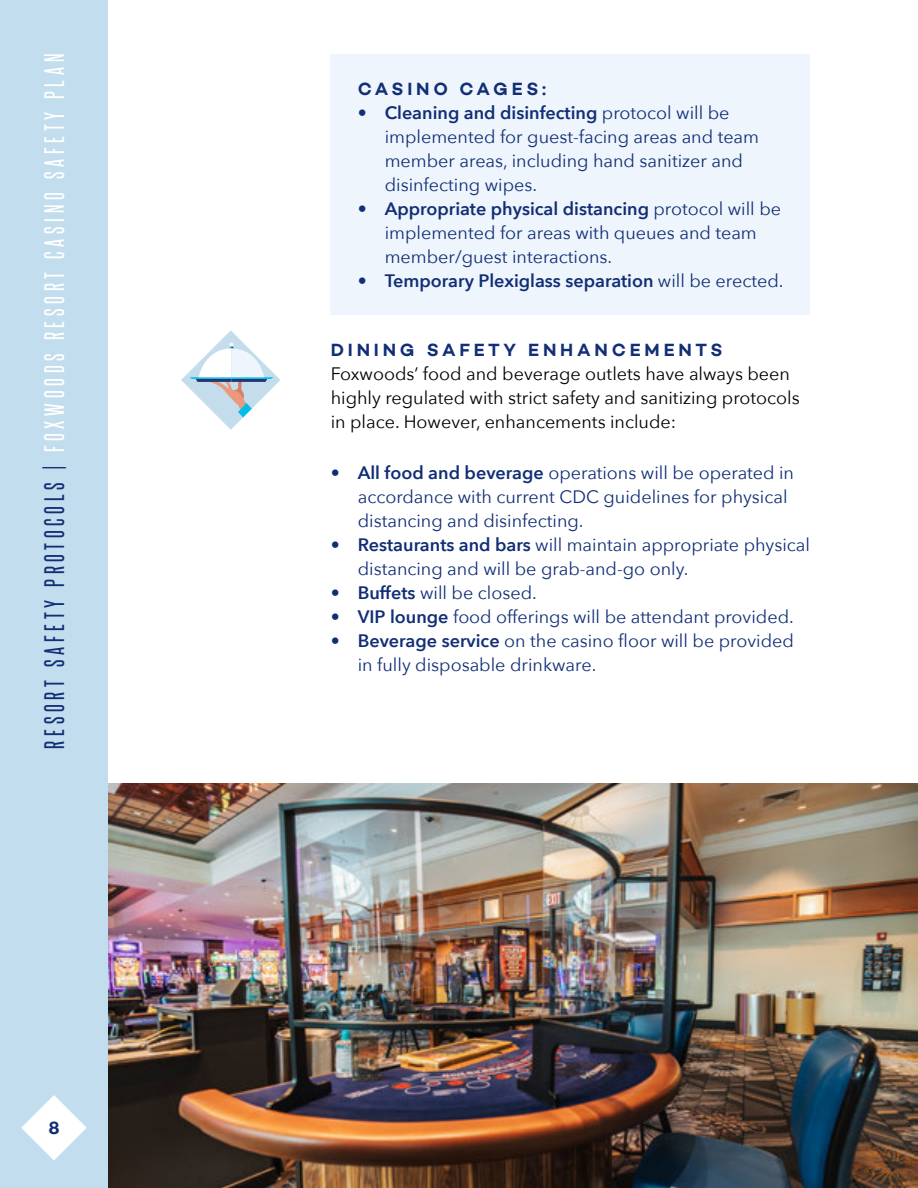
<style>
.page{position:relative;width:918px;height:1188px;background:#fff}
.page>*{position:absolute;margin:0;border:0;box-sizing:border-box;transform-origin:0 0}
.t1{font:24px "Steelfish Rg";letter-spacing:.2em;color:#fff}
.t2{font:18px/24px "Avenir Next";color:#112e76}
.t3{font:18px/24px "Avenir Next";color:#000}
.t4{font:600 18px "Avenir Next";color:#112e76}
.t5{font:600 18px "Campton";letter-spacing:.21em;color:#112e76}
.s1{color:#112e76}
.s2{font-weight:600}
.s3{font-weight:400}
</style>
<div class="page">
<div style="left:331px;top:54px;width:479px;height:260px;background:#eef5fc"></div>
<img style="left:108px;top:783px;width:810px;height:405px">
<svg style="left:181px;top:330px;width:99px;height:100px"></svg>
<div style="left:0;top:0;width:108px;height:1188px;background:#c2dded"></div>
<svg style="left:21px;top:1095px;width:66px;height:65px"></svg>
<h1 class="t1" style="left:40px;top:749px;width:696px;rotate:-90deg"><span class="s1">RESORT SAFETY PROTOCOLS |</span> FOXWOODS RESORT CASINO SAFETY PLAN</h1>
<p class="t5" style="left:48px;top:1116px;width:13px">8</p>
<p class="t5" style="left:358px;top:78px;width:190px">CASINO CAGES:</p>
<p class="t2" style="left:385px;top:100px;width:376px;text-indent:-27px">• <span class="s2">Cleaning and disinfecting</span> protocol will be implemented for guest-facing areas and team member areas, including hand sanitizer and disinfecting wipes.</p>
<p class="t2" style="left:385px;top:196px;width:398px;text-indent:-27px">• <span class="s2">Appropriate physical distancing</span> protocol will be implemented for areas with queues and team member/guest interactions.</p>
<p class="t4" style="left:358px;top:266px;width:427px"><span class="s3">•</span> Temporary Plexiglass separation <span class="s3">will be erected.</span></p>
<p class="t5" style="left:331px;top:338px;width:393px">DINING SAFETY ENHANCEMENTS</p>
<p class="t3" style="left:331px;top:361px;width:471px">Foxwoods’ food and beverage outlets have always been highly regulated with strict safety and sanitizing protocols in place. However, enhancements include:</p>
<p class="t2" style="left:358px;top:460px;width:438px;text-indent:-27px">• <span class="s2">All food and beverage</span> operations will be operated in accordance with current CDC guidelines for physical distancing and disinfecting.</p>
<p class="t2" style="left:358px;top:532px;width:454px;text-indent:-27px">• <span class="s2">Restaurants and bars</span> will maintain appropriate physical distancing and will be grab-and-go only.</p>
<p class="t2" style="left:331px;top:580px;width:208px">• <span class="s2">Buffets</span> will be closed.</p>
<p class="t2" style="left:331px;top:604px;width:465px">• <span class="s2">VIP lounge</span> food offerings will be attendant provided.</p>
<p class="t2" style="left:358px;top:628px;width:438px;text-indent:-27px">• <span class="s2">Beverage service</span> on the casino floor will be provided in fully disposable drinkware.</p>
</div>
